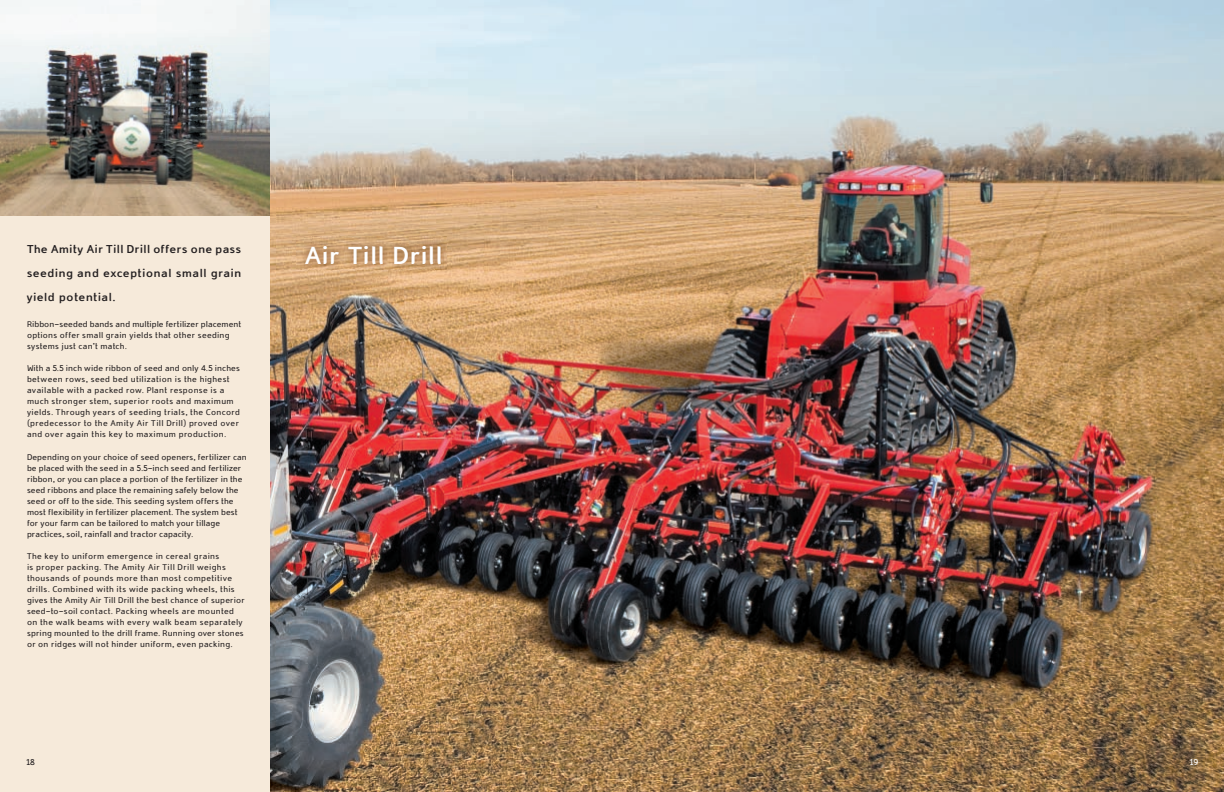
<style>
.page{position:relative;width:1224px;height:792px;background:#fff}
.page>*{position:absolute;margin:0;border:0;box-sizing:border-box;transform-origin:0 0}
.t1{font:700 28px "Domestos 98";letter-spacing:-.01em;color:#fff}
.t2{font:700 13px/24px "Domestos 98";letter-spacing:.015em;color:#231f20;text-align:justify}
.t3{font:9.5px/11px "Domestos 98";color:#231f20}
.t4{font:9.5px "Domestos 98";color:#fff}
</style>
<div class="page">
<img style="left:270px;top:0;width:954px;height:792px">
<div style="left:0;top:0;width:270px;height:792px;background:#f6eada"></div>
<img style="left:296px;top:237px;width:151px;height:33px">
<img style="left:0;top:0;width:270px;height:216px">
<h2 class="t2" style="left:27px;top:237px;width:216px">The Amity Air Till Drill offers one pass seeding and exceptional small grain yield potential.</h2>
<p class="t3" style="left:27px;top:318px;width:216px">Ribbon-seeded bands and multiple fertilizer placement options offer small grain yields that other seeding systems just can’t match.</p>
<p class="t3" style="left:27px;top:363px;width:215px">With a 5.5 inch wide ribbon of seed and only 4.5 inches between rows, seed bed utilization is the highest available with a packed row. Plant response is a much stronger stem, superior roots and maximum yields. Through years of seeding trials, the Concord (predecessor to the Amity Air Till Drill) proved over and over again this key to maximum production.</p>
<p class="t3" style="left:27px;top:451px;width:222px">Depending on your choice of seed openers, fertilizer can be placed with the seed in a 5.5-inch seed and fertilizer ribbon, or you can place a portion of the fertilizer in the seed ribbons and place the remaining safely below the seed or off to the side. This seeding system offers the most flexibility in fertilizer placement. The system best for your farm can be tailored to match your tillage practices, soil, rainfall and tractor capacity.</p>
<p class="t3" style="left:27px;top:550px;width:220px">The key to uniform emergence in cereal grains<br>is proper packing. The Amity Air Till Drill weighs thousands of pounds more than most competitive drills. Combined with its wide packing wheels, this gives the Amity Air Till Drill the best chance of superior seed-to-soil contact. Packing wheels are mounted on the walk beams with every walk beam separately spring mounted to the drill frame. Running over stones or on ridges will not hinder uniform, even packing.</p>
<h1 class="t1" style="left:305px;top:239px;width:140px">Air Till Drill</h1>
<p class="t3" style="left:26px;top:756px;width:10px">18</p>
<p class="t4" style="left:1190px;top:757px;width:10px">19</p>
</div>
